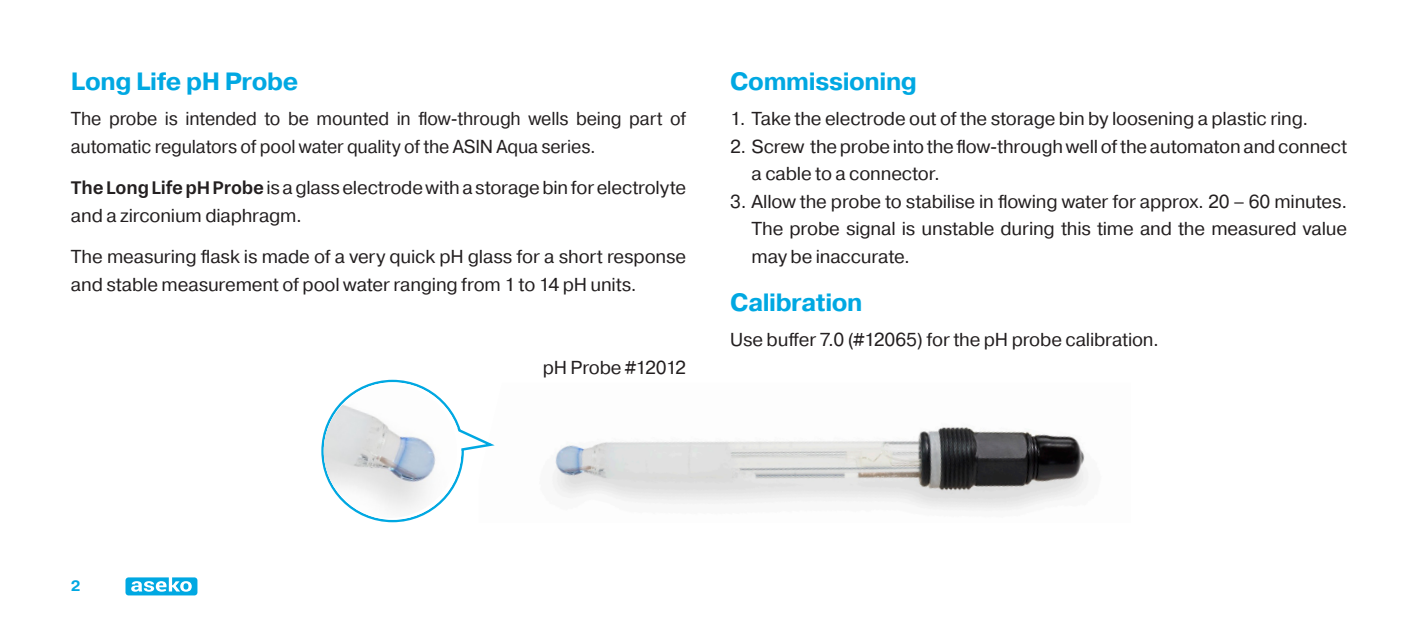
<style>
.page{position:relative;width:1418px;height:638px;background:#fff}
.page>*{position:absolute;margin:0;border:0;box-sizing:border-box;transform-origin:0 0}
.t1{font:700 25px "Pragmatica";letter-spacing:-.015em;color:#00a8e2}
.t2{font:18.75px/27.5px "Pragmatica";letter-spacing:-.01em;color:#231f20}
.t3{font:18.75px/27.5px "Pragmatica";letter-spacing:-.01em;color:#231f20;scale:.96 1}
.t4{font:700 15px "Pragmatica";color:#00a8e2}
.s1{font-family:"Stevie Sans";font-weight:500}
</style>
<div class="page">
<img style="left:552px;top:427px;width:536px;height:84px">
<svg style="left:455px;top:423px;width:40px;height:32px"></svg>
<div style="left:324px;top:382px;width:137px;height:138px;background:#fff;border-radius:50%"></div>
<img style="left:324px;top:384px;width:133px;height:134px;border-radius:67px">
<svg style="left:125px;top:577px;width:72px;height:18px"></svg>
<h1 class="t1" style="left:71px;top:66px;width:229px">Long Life pH Probe</h1>
<p class="t3" style="left:71px;top:105px;width:642px">The probe is intended to be mounted in flow-through wells being part of automatic regulators of pool water quality of the ASIN Aqua series.</p>
<p class="t2" style="left:71px;top:174px;width:617px"><span class="s1">The Long Life pH Probe</span> is a glass electrode with a storage bin for electrolyte and a zirconium diaphragm.</p>
<p class="t2" style="left:71px;top:244px;width:617px">The measuring flask is made of a very quick pH glass for a short response and stable measurement of pool water ranging from 1 to 14 pH units.</p>
<p class="t2" style="left:543px;top:354px;width:145px">pH Probe #12012</p>
<h1 class="t1" style="left:730px;top:66px;width:188px">Commissioning</h1>
<p class="t2" style="left:730px;top:105px;width:579px">1. Take the electrode out of the storage bin by loosening a plastic ring.</p>
<p class="t2" style="left:751px;top:133px;width:597px;text-indent:-21px">2. Screw the probe into the flow-through well of the automaton and connect a cable to a connector.</p>
<p class="t2" style="left:751px;top:188px;width:597px;text-align:justify;text-indent:-21px">3. Allow the probe to stabilise in flowing water for approx. 20 – 60 minutes.<br>The probe signal is unstable during this time and the measured value may be inaccurate.</p>
<h1 class="t1" style="left:730px;top:286px;width:134px">Calibration</h1>
<p class="t2" style="left:730px;top:326px;width:430px">Use buffer 7.0 (#12065) for the pH probe calibration.</p>
<p class="t4" style="left:71px;top:576px;width:11px">2</p>
</div>
